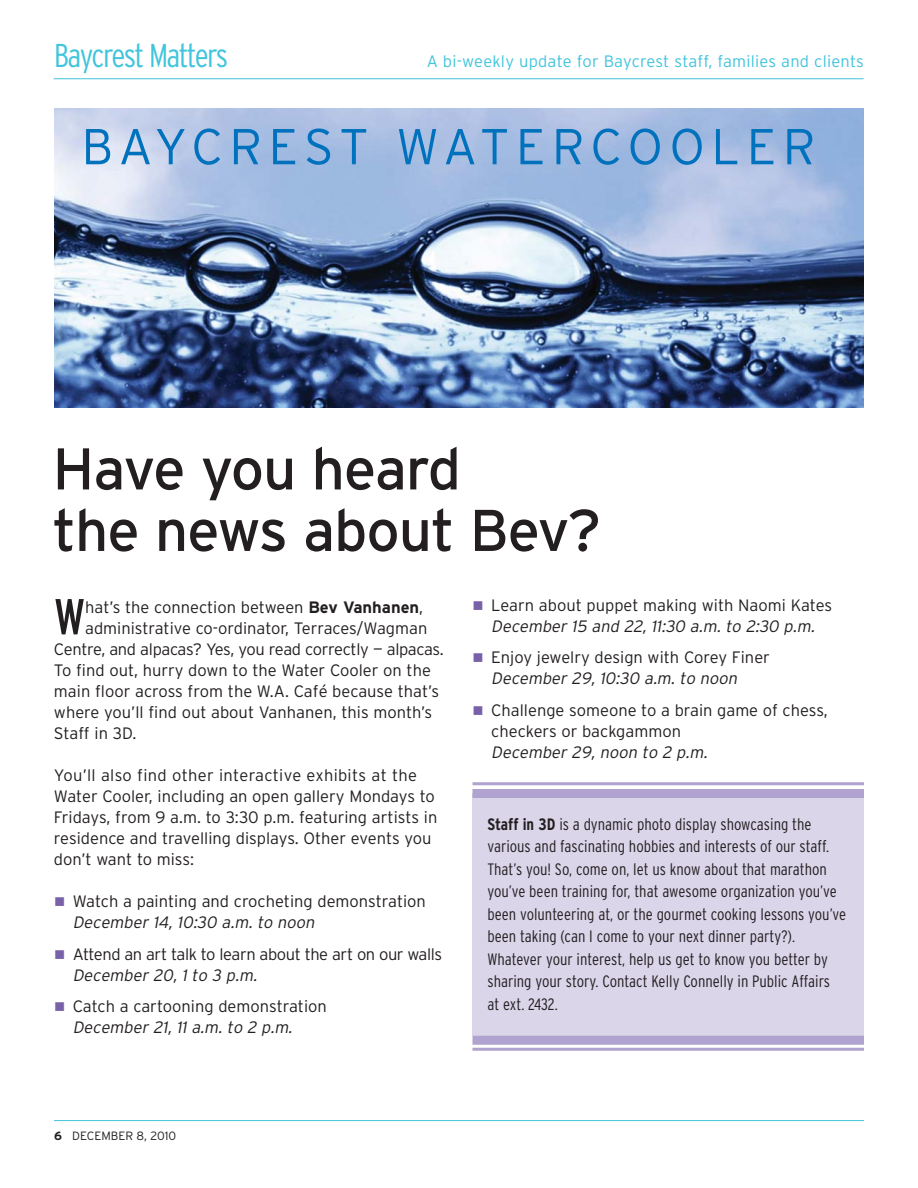
<style>
.page{position:relative;width:918px;height:1188px;background:#fff}
.page>*{position:absolute;margin:0;border:0;box-sizing:border-box;transform-origin:0 0}
.t1{font:58.65px/61.5px "Interstate";letter-spacing:-.02em;color:#231f20}
.t2{font:condensed 50.55px "Interstate";color:#231f20}
.t3{font:300 50.4px "Interstate";letter-spacing:.115em;color:#0071bc}
.t4{font:300 condensed 33px "Interstate";letter-spacing:-.05em;color:#41c4dc}
.t5{font:300 16.5px/21px "Interstate";color:#231f20}
.t6{font:300 condensed 16.5px/22.5px "Interstate";color:#231f20}
.t7{font:italic 300 16.5px "Interstate";color:#231f20}
.t8{font:300 16.5px "Interstate";letter-spacing:.01em;color:#41c4dc}
.t9{font:300 16.5px "Interstate";letter-spacing:-.02em;color:#231f20}
.t10{font:300 16.5px "Interstate";letter-spacing:-.025em;color:#231f20}
.t11{font:300 12px "Interstate";color:#231f20}
.s1{font-weight:700}
</style>
<div class="page">
<hr style="left:54px;top:78px;width:810px;height:1px;background:#41c4dc">
<hr style="left:54px;top:1120px;width:810px;height:1px;background:#41c4dc">
<img style="left:54px;top:108px;width:810px;height:300px">
<div style="left:472px;top:793px;width:392px;height:243px;background:#dbd5ea"></div>
<div style="left:472px;top:789px;width:392px;height:9px;background:#b0a3cf"></div>
<hr style="left:472px;top:782px;width:392px;height:3px;background:#b0a3cf">
<div style="left:472px;top:1036px;width:392px;height:9px;background:#b0a3cf"></div>
<hr style="left:472px;top:1048px;width:392px;height:3px;background:#b0a3cf">
<h3 class="t4" style="left:54px;top:43px;width:176px">Baycrest Matters</h3>
<p class="t8" style="left:427px;top:55px;width:439px">A bi-weekly update for Baycrest staff, families and clients</p>
<h3 class="t3" style="left:81px;top:127px;width:735px">BAYCREST WATERCOOLER</h3>
<h1 class="t1" style="left:52px;top:444px;width:550px">Have you heard<br>the news about Bev?</h1>
<h2 class="t2" style="left:54px;top:597px;width:33px">W</h2>
<p class="t5" style="left:85px;top:599px;width:340px">hat’s the connection between <span class="s1">Bev Vanhanen</span>,</p>
<p class="t5" style="left:85px;top:620px;width:344px">administrative co-ordinator, Terraces/Wagman</p>
<p class="t9" style="left:54px;top:643px;width:391px">Centre, and alpacas? Yes, you read correctly — alpacas.</p>
<p class="t5" style="left:54px;top:662px;width:379px">To find out, hurry down to the Water Cooler on the</p>
<p class="t5" style="left:54px;top:683px;width:387px">main floor across from the W.A. Café because that’s</p>
<p class="t5" style="left:54px;top:704px;width:380px">where you’ll find out about Vanhanen, this month’s</p>
<p class="t5" style="left:54px;top:725px;width:84px">Staff in 3D.</p>
<p class="t5" style="left:54px;top:767px;width:385px">You’ll also find other interactive exhibits at the Water Cooler, including an open gallery Mondays to Fridays, from 9 a.m. to 3:30 p.m. featuring artists in residence and travelling displays. Other events you don’t want to miss:</p>
<p class="t5" style="left:73px;top:893px;width:355px">Watch a painting and crocheting demonstration</p>
<p class="t7" style="left:73px;top:916px;width:243px">December 14, 10:30 a.m. to noon</p>
<p class="t10" style="left:73px;top:948px;width:371px">Attend an art talk to learn about the art on our walls</p>
<p class="t7" style="left:73px;top:969px;width:186px">December 20, 1 to 3 p.m.</p>
<p class="t5" style="left:73px;top:998px;width:256px">Catch a cartooning demonstration</p>
<p class="t7" style="left:73px;top:1021px;width:221px">December 21, 11 a.m. to 2 p.m.</p>
<p class="t11" style="left:54px;top:1132px;width:124px"><span class="s1">6</span> DECEMBER 8, 2010</p>
<p class="t5" style="left:491px;top:596px;width:342px">Learn about puppet making with Naomi Kates</p>
<p class="t7" style="left:491px;top:620px;width:325px">December 15 and 22, 11:30 a.m. to 2:30 p.m.</p>
<p class="t5" style="left:491px;top:649px;width:280px">Enjoy jewelry design with Corey Finer</p>
<p class="t7" style="left:491px;top:672px;width:247px">December 29, 10:30 a.m. to noon</p>
<p class="t5" style="left:491px;top:701px;width:338px">Challenge someone to a brain game of chess, checkers or backgammon</p>
<p class="t7" style="left:491px;top:746px;width:218px">December 29, noon to 2 p.m.</p>
<p class="t6" style="left:488px;top:814px;width:360px"><span class="s1">Staff in 3D</span> is a dynamic photo display showcasing the various and fascinating hobbies and interests of our staff.<br>That’s you! So, come on, let us know about that marathon you’ve been training for, that awesome organization you’ve been volunteering at, or the gourmet cooking lessons you’ve been taking (can I come to your next dinner party?).<br>Whatever your interest, help us get to know you better by sharing your story. Contact Kelly Connelly in Public Affairs<br>at ext. 2432.</p>
</div>
